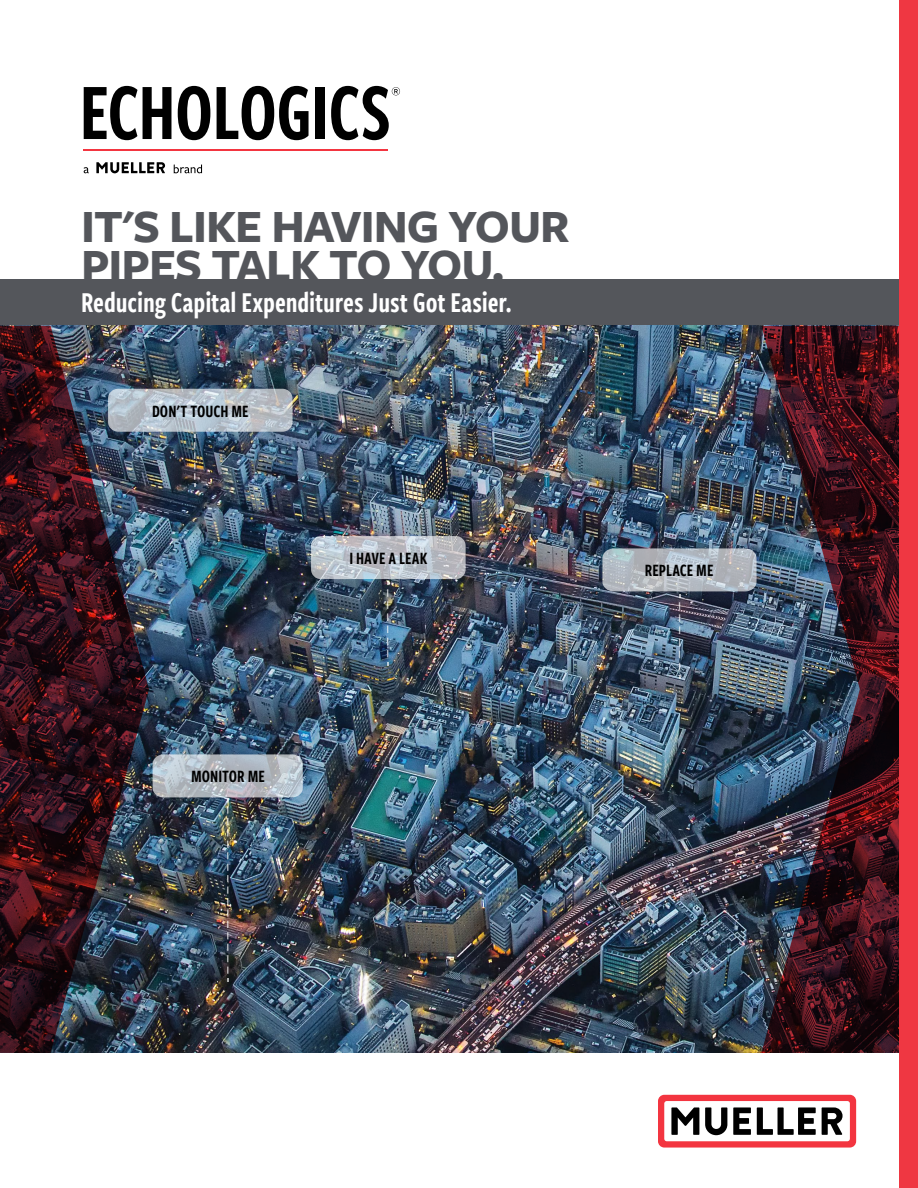
<style>
.page{position:relative;width:918px;height:1188px;background:#fff}
.page>*{position:absolute;margin:0;border:0;box-sizing:border-box;transform-origin:0 0}
.t1{font:700 48px/39px "Freight Sans Pro";letter-spacing:-.02em;color:#54565b}
.t2{font:30px "Freight Sans Cmp Pro Semi";letter-spacing:-.005em;color:#fff}
.t3{font:18px "Freight Sans Cmp Pro Semi";color:#000}
</style>
<div class="page">
<svg style="left:96px;top:162px;width:69px;height:11px"></svg>
<svg style="left:84px;top:86px;width:87px;height:54px"></svg>
<svg style="left:178px;top:86px;width:32px;height:54px"></svg>
<svg style="left:217px;top:86px;width:92px;height:54px"></svg>
<div style="left:316px;top:87px;width:9px;height:52px;background:#000"></div>
<svg style="left:331px;top:86px;width:69px;height:54px"></svg>
<svg style="left:84px;top:167px;width:5px;height:6px"></svg>
<svg style="left:174px;top:164px;width:28px;height:9px"></svg>
<hr style="left:84px;top:149px;width:304px;height:2px;background:#f33540">
<svg style="left:658px;top:1095px;width:198px;height:53px"></svg>
<div style="left:0;top:280px;width:918px;height:46px;background:#54565b"></div>
<img style="left:149px;top:326px;width:612px;height:727px">
<img style="left:0;top:326px;width:149px;height:727px">
<img style="left:761px;top:326px;width:138px;height:727px">
<div style="left:899px;top:0;width:19px;height:1188px;background:#ef3742"></div>
<svg style="left:108px;top:389px;width:185px;height:43px"></svg>
<svg style="left:194px;top:435px;width:1px;height:52px"></svg>
<svg style="left:311px;top:536px;width:155px;height:43px"></svg>
<svg style="left:387px;top:581px;width:1px;height:84px"></svg>
<img style="left:602px;top:548px;width:155px;height:130px">
<svg style="left:153px;top:754px;width:150px;height:43px"></svg>
<svg style="left:227px;top:799px;width:1px;height:183px"></svg>
<h1 class="t1" style="left:81px;top:205px;width:490px">IT'S LIKE HAVING YOUR<br>PIPES TALK TO YOU.</h1>
<p class="t2" style="left:81px;top:282px;width:432px">Reducing Capital Expenditures Just Got Easier.</p>
<p class="t3" style="left:152px;top:399px;width:98px">DON'T TOUCH ME</p>
<p class="t3" style="left:349px;top:546px;width:80px">I HAVE A LEAK</p>
<p class="t3" style="left:645px;top:558px;width:70px">REPLACE ME</p>
<p class="t3" style="left:191px;top:764px;width:75px">MONITOR ME</p>
</div>
